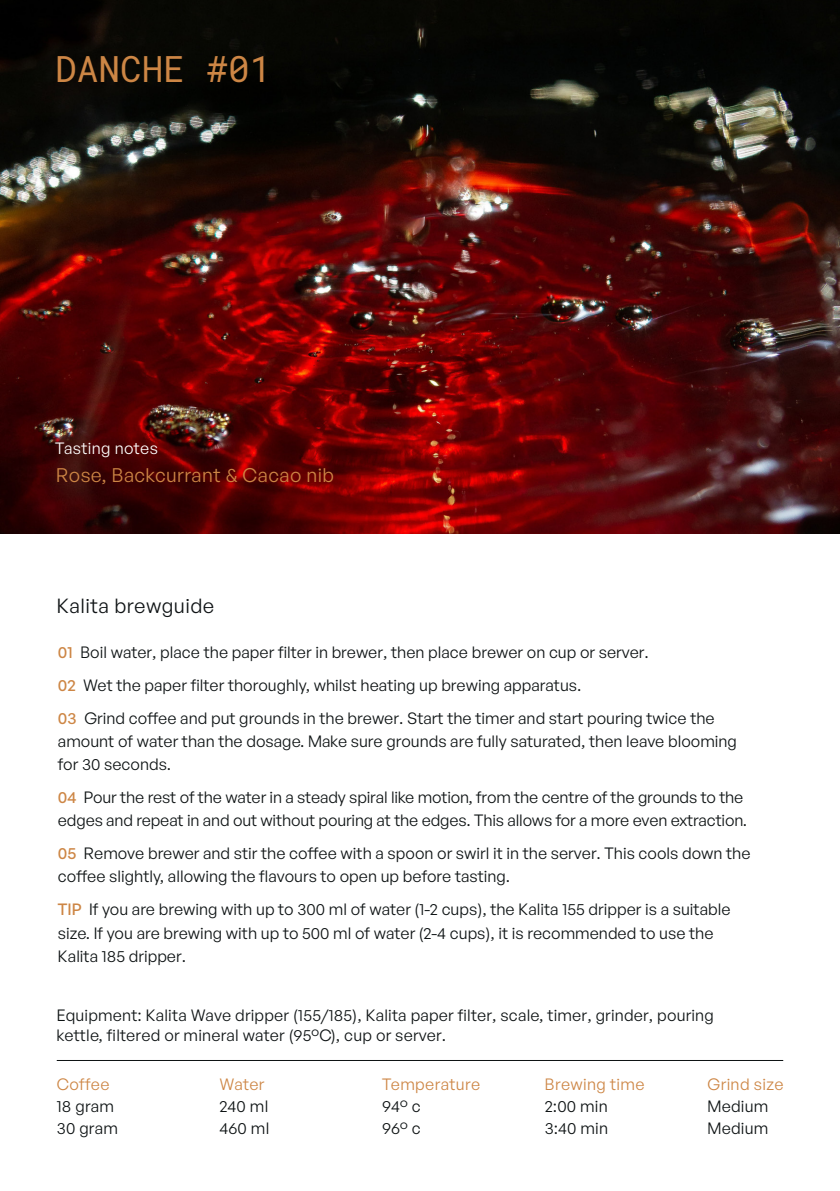
<style>
.page{position:relative;width:840px;height:1191px;background:#fff}
.page>*{position:absolute;margin:0;border:0;box-sizing:border-box;transform-origin:0 0}
.t1{font:36px "Roboto Mono";color:#cd8645}
.t2{font:200 20px "General Sans Variable";letter-spacing:.02em;color:#0f1315}
.t3{font:200 19.2px "General Sans Variable";letter-spacing:.02em;color:#cd8645}
.t4{font:200 16px/23px "General Sans Variable";color:#0d1213}
.t5{font:200 16px "General Sans Variable";letter-spacing:.02em;color:#cd8645}
.t6{font:200 16px "General Sans Variable";letter-spacing:.02em;color:#fff}
.s1{color:#cd8645}
</style>
<div class="page">
<img style="left:0;top:0;width:839px;height:533px">
<hr style="left:57px;top:1060px;width:725px;height:1px;background:#0d1213">
<p class="t1" style="left:55px;top:44px;width:218px">DANCHE #01</p>
<p class="t6" style="left:55px;top:438px;width:104px">Tasting notes</p>
<p class="t3" style="left:56px;top:463px;width:279px">Rose, Backcurrant &amp; Cacao nib</p>
<p class="t2" style="left:57px;top:593px;width:159px">Kalita brewguide</p>
<p class="t4" style="left:58px;top:640px;width:592px"><span class="s1">01</span> Boil water, place the paper filter in brewer, then place brewer on cup or server.</p>
<p class="t4" style="left:58px;top:673px;width:524px"><span class="s1">02</span> Wet the paper filter thoroughly, whilst heating up brewing apparatus.</p>
<p class="t4" style="left:58px;top:706px;width:680px"><span class="s1">03</span> Grind coffee and put grounds in the brewer. Start the timer and start pouring twice the amount of water than the dosage. Make sure grounds are fully saturated, then leave blooming for 30 seconds.</p>
<p class="t4" style="left:58px;top:785px;width:690px"><span class="s1">04</span> Pour the rest of the water in a steady spiral like motion, from the centre of the grounds to the edges and repeat in and out without pouring at the edges. This allows for a more even extraction.</p>
<p class="t4" style="left:58px;top:841px;width:693px"><span class="s1">05</span> Remove brewer and stir the coffee with a spoon or swirl it in the server. This cools down the coffee slightly, allowing the flavours to open up before tasting.</p>
<p class="t4" style="left:58px;top:897px;width:673px"><span class="s1">TIP</span> If you are brewing with up to 300 ml of water (1-2 cups), the Kalita 155 dripper is a suitable size. If you are brewing with up to 500 ml of water (2-4 cups), it is recommended to use the<br>Kalita 185 dripper.</p>
<p class="t4" style="left:57px;top:1005px;width:658px;line-height:19.2px">Equipment: Kalita Wave dripper (155/185), Kalita paper filter, scale, timer, grinder, pouring kettle, filtered or mineral water (95°C), cup or server.</p>
<p class="t5" style="left:57px;top:1074px;width:54px">Coffee</p>
<p class="t4" style="left:57px;top:1094px;width:59px">18 gram</p>
<p class="t4" style="left:57px;top:1116px;width:63px">30 gram</p>
<p class="t5" style="left:219px;top:1074px;width:47px">Water</p>
<p class="t4" style="left:219px;top:1094px;width:50px">240 ml</p>
<p class="t4" style="left:219px;top:1116px;width:51px">460 ml</p>
<p class="t5" style="left:382px;top:1074px;width:99px">Temperature</p>
<p class="t4" style="left:382px;top:1094px;width:40px">94° c</p>
<p class="t4" style="left:382px;top:1116px;width:40px">96° c</p>
<p class="t5" style="left:544px;top:1074px;width:101px">Brewing time</p>
<p class="t4" style="left:544px;top:1094px;width:64px">2:00 min</p>
<p class="t4" style="left:544px;top:1116px;width:65px">3:40 min</p>
<p class="t5" style="left:707px;top:1074px;width:77px">Grind size</p>
<p class="t4" style="left:707px;top:1094px;width:62px">Medium</p>
<p class="t4" style="left:707px;top:1116px;width:62px">Medium</p>
</div>
